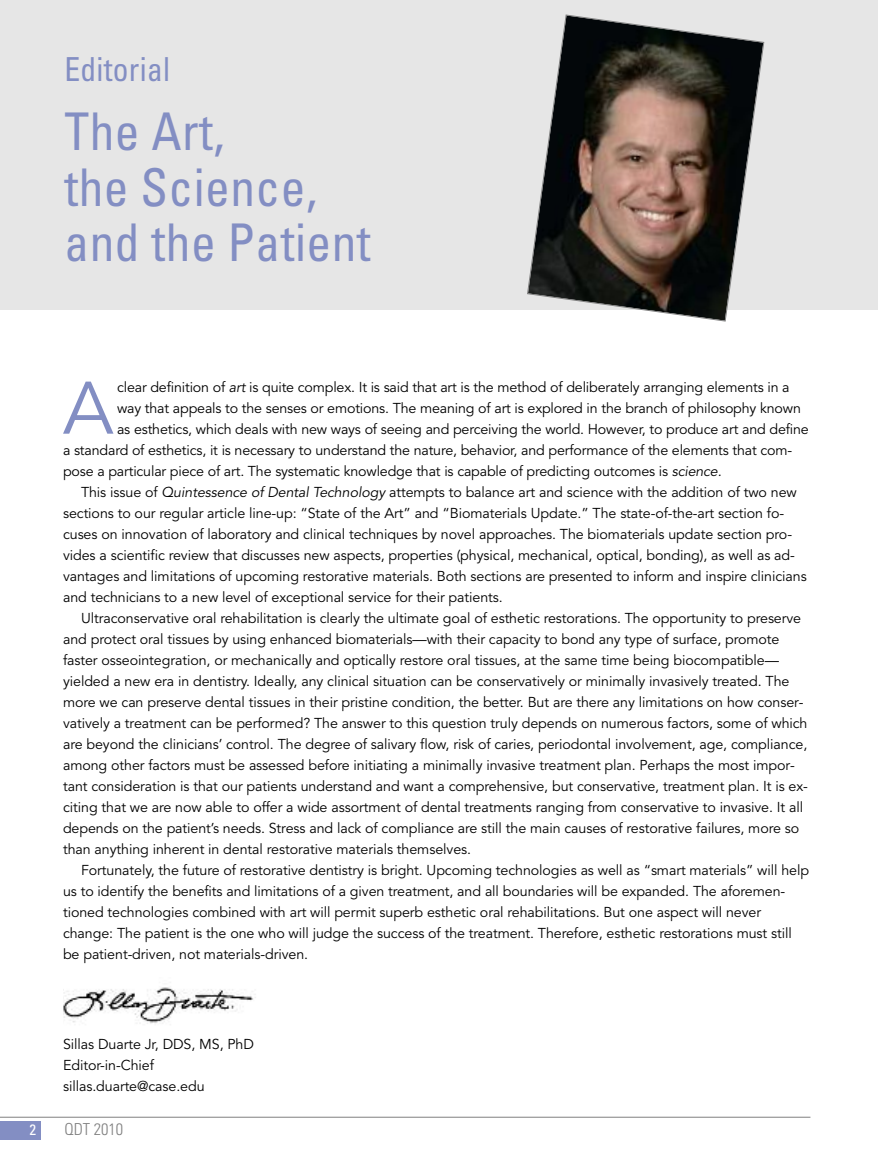
<style>
.page{position:relative;width:878px;height:1175px;background:#fff}
.page>*{position:absolute;margin:0;border:0;box-sizing:border-box;transform-origin:0 0}
.t1{font:73.5px "Avenir";color:#838ec3}
.t2{font:condensed 52.05px/55.5px "Univers";letter-spacing:.01em;color:#838ec3;scale:.95 1}
.t3{font:condensed 33px "Univers";letter-spacing:.01em;color:#838ec3;scale:.95 1}
.t4{font:300 condensed 16.5px "Univers";color:#808080}
.t5{font:condensed 15px "Univers";color:#fff}
.t6{font:14.25px/21px "Avenir";letter-spacing:-.005em;color:#000}
.s1{font-style:italic}
</style>
<div class="page">
<div style="left:0;top:0;width:878px;height:309px;background:#e6e6e6"></div>
<div style="left:0;top:1121px;width:40px;height:18px;background:#838ec3"></div>
<hr style="left:0;top:1116px;width:810px;height:1px;background:#808080">
<svg style="left:526px;top:14px;width:238px;height:308px"></svg>
<img style="left:63px;top:987px;width:193px;height:37px">
<h3 class="t3" style="left:64px;top:57px;width:113px">Editorial</h3>
<h2 class="t2" style="left:64px;top:108px;width:323px">The Art,<br>the Science, and the Patient</h2>
<h1 class="t1" style="left:63px;top:378px;width:52px">A</h1>
<p class="t6" style="left:117px;top:377px;width:674px">clear definition of <span class="s1">art</span> is quite complex. It is said that art is the method of deliberately arranging elements in a</p>
<p class="t6" style="left:117px;top:398px;width:685px">way that appeals to the senses or emotions. The meaning of art is explored in the branch of philosophy known</p>
<p class="t6" style="left:117px;top:419px;width:693px">as esthetics, which deals with new ways of seeing and perceiving the world. However, to produce art and define</p>
<p class="t6" style="left:63px;top:440px;width:730px">a standard of esthetics, it is necessary to understand the nature, behavior, and performance of the elements that com-</p>
<p class="t6" style="left:63px;top:461px;width:660px">pose a particular piece of art. The systematic knowledge that is capable of predicting outcomes is <span class="s1">science.</span></p>
<p class="t6" style="left:81px;top:482px;width:717px">This issue of <span class="s1">Quintessence of Dental Technology</span> attempts to balance art and science with the addition of two new</p>
<p class="t6" style="left:63px;top:503px;width:722px">sections to our regular article line-up: “State of the Art” and “Biomaterials Update.” The state-of-the-art section fo-</p>
<p class="t6" style="left:63px;top:524px;width:730px">cuses on innovation of laboratory and clinical techniques by novel approaches. The biomaterials update section pro-</p>
<p class="t6" style="left:63px;top:545px;width:733px">vides a scientific review that discusses new aspects, properties (physical, mechanical, optical, bonding), as well as ad-</p>
<p class="t6" style="left:63px;top:566px;width:745px">vantages and limitations of upcoming restorative materials. Both sections are presented to inform and inspire clinicians</p>
<p class="t6" style="left:63px;top:587px;width:441px">and technicians to a new level of exceptional service for their patients.</p>
<p class="t6" style="left:81px;top:608px;width:721px">Ultraconservative oral rehabilitation is clearly the ultimate goal of esthetic restorations. The opportunity to preserve</p>
<p class="t6" style="left:63px;top:629px;width:718px">and protect oral tissues by using enhanced biomaterials—with their capacity to bond any type of surface, promote</p>
<p class="t6" style="left:63px;top:650px;width:717px">faster osseointegration, or mechanically and optically restore oral tissues, at the same time being biocompatible—</p>
<p class="t6" style="left:63px;top:671px;width:728px">yielded a new era in dentistry. Ideally, any clinical situation can be conservatively or minimally invasively treated. The</p>
<p class="t6" style="left:63px;top:692px;width:742px">more we can preserve dental tissues in their pristine condition, the better. But are there any limitations on how conser-</p>
<p class="t6" style="left:63px;top:713px;width:746px">vatively a treatment can be performed? The answer to this question truly depends on numerous factors, some of which</p>
<p class="t6" style="left:63px;top:734px;width:745px">are beyond the clinicians’ control. The degree of salivary flow, risk of caries, periodontal involvement, age, compliance,</p>
<p class="t6" style="left:63px;top:755px;width:733px">among other factors must be assessed before initiating a minimally invasive treatment plan. Perhaps the most impor-</p>
<p class="t6" style="left:63px;top:776px;width:746px">tant consideration is that our patients understand and want a comprehensive, but conservative, treatment plan. It is ex-</p>
<p class="t6" style="left:63px;top:797px;width:741px">citing that we are now able to offer a wide assortment of dental treatments ranging from conservative to invasive. It all</p>
<p class="t6" style="left:63px;top:818px;width:737px">depends on the patient’s needs. Stress and lack of compliance are still the main causes of restorative failures, more so</p>
<p class="t6" style="left:63px;top:839px;width:409px">than anything inherent in dental restorative materials themselves.</p>
<p class="t6" style="left:81px;top:860px;width:729px">Fortunately, the future of restorative dentistry is bright. Upcoming technologies as well as “smart materials” will help</p>
<p class="t6" style="left:63px;top:881px;width:723px">us to identify the benefits and limitations of a given treatment, and all boundaries will be expanded. The aforemen-</p>
<p class="t6" style="left:63px;top:902px;width:699px">tioned technologies combined with art will permit superb esthetic oral rehabilitations. But one aspect will never</p>
<p class="t6" style="left:63px;top:923px;width:730px">change: The patient is the one who will judge the success of the treatment. Therefore, esthetic restorations must still</p>
<p class="t6" style="left:63px;top:944px;width:247px">be patient-driven, not materials-driven.</p>
<p class="t6" style="left:63px;top:1034px;width:192px">Sillas Duarte Jr, DDS, MS, PhD<br>Editor-in-Chief sillas.duarte@case.edu</p>
<p class="t5" style="left:29px;top:1124px;width:8px">2</p>
<p class="t4" style="left:65px;top:1123px;width:60px">QDT 2010</p>
</div>
